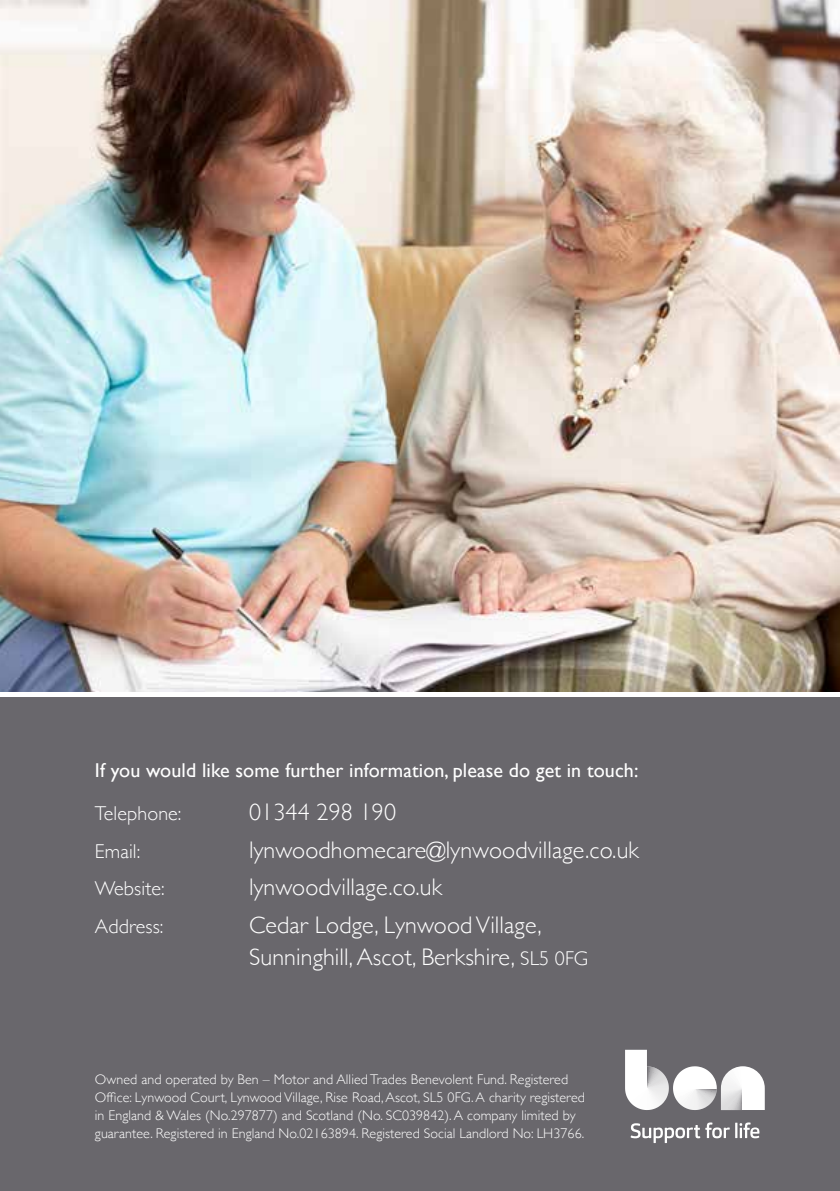
<style>
.page{position:relative;width:840px;height:1191px;background:#fff}
.page>*{position:absolute;margin:0;border:0;box-sizing:border-box;transform-origin:0 0}
.t1{font:300 24px/32px "Gill Sans";letter-spacing:.005em;color:#fff}
.t2{font:20px "Gill Sans";letter-spacing:.005em;color:#fff}
.t3{font:300 20px "Gill Sans";letter-spacing:.005em;color:#fff}
.t4{font:300 14px/18px "Gill Sans";letter-spacing:.005em;color:#fff}
.s1{font-size:20px}
</style>
<div class="page">
<div style="left:0;top:697px;width:839px;height:494px;background:#69676c"></div>
<svg style="left:625px;top:1049px;width:139px;height:61px"></svg>
<svg style="left:630px;top:1123px;width:69px;height:20px"></svg>
<svg style="left:705px;top:1122px;width:24px;height:16px"></svg>
<hr style="left:734px;top:1122px;width:3px;height:16px;background:#fff">
<svg style="left:739px;top:1122px;width:20px;height:16px"></svg>
<img style="left:0;top:0;width:839px;height:692px">
<h2 class="t2" style="left:95px;top:758px;width:544px">If you would like some further information, please do get in touch:</h2>
<h2 class="t3" style="left:95px;top:797px;width:88px">Telephone:</h2>
<h1 class="t1" style="left:249px;top:795px;width:148px">01344 298 190</h1>
<h2 class="t3" style="left:95px;top:835px;width:47px">Email:</h2>
<h1 class="t1" style="left:249px;top:832px;width:391px">lynwoodhomecare@lynwoodvillage.co.uk</h1>
<h2 class="t3" style="left:95px;top:873px;width:71px">Website:</h2>
<h1 class="t1" style="left:249px;top:870px;width:194px">lynwoodvillage.co.uk</h1>
<h2 class="t3" style="left:95px;top:910px;width:70px">Address:</h2>
<h1 class="t1" style="left:249px;top:908px;width:340px">Cedar Lodge, Lynwood Village,<br>Sunninghill, Ascot, Berkshire, <span class="s1">SL5 0FG</span></h1>
<p class="t4" style="left:95px;top:1069px;width:491px">Owned and operated by Ben – Motor and Allied Trades Benevolent Fund. Registered Office: Lynwood Court, Lynwood Village, Rise Road, Ascot, SL5 0FG. A charity registered in England &amp; Wales (No.297877) and Scotland (No. SC039842). A company limited by guarantee. Registered in England No.02163894. Registered Social Landlord No: LH3766.</p>
</div>
